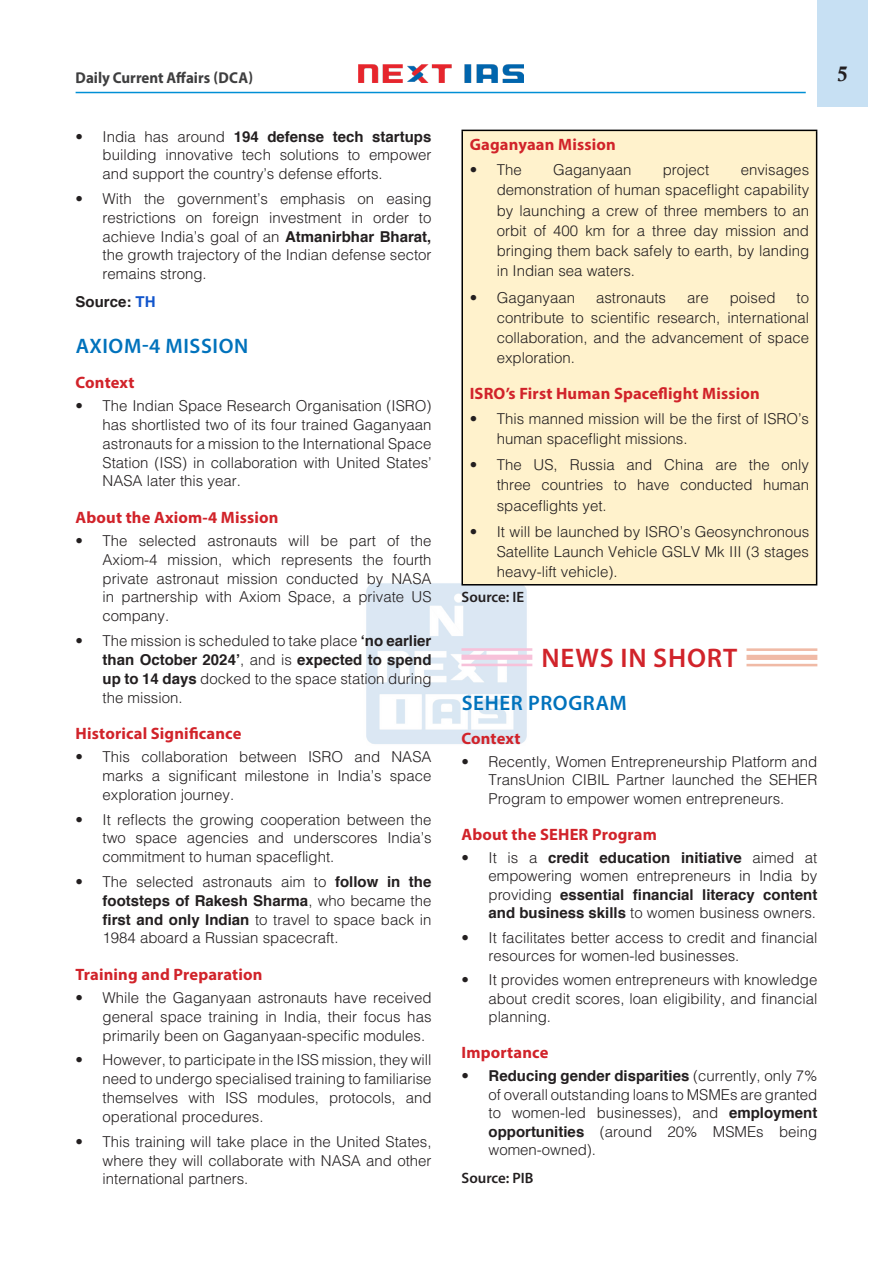
<style>
.page{position:relative;width:893px;height:1263px;background:#fff}
.page>*{position:absolute;margin:0;border:0;box-sizing:border-box;transform-origin:0 0}
.News_In_Short__headi{font:600 27px "Myriad Pro";letter-spacing:.03em;color:#d1232a}
.H-1{font:600 21px "Myriad Pro";letter-spacing:.03em;color:#0072bc}
.t1{font:21px "Calis MT Bol";color:#231f20}
.H-2{font:700 16.5px "Myriad Pro";letter-spacing:.01em;color:#d1232a}
.t2{font:700 15.75px "Myriad Pro";color:#3e3e3f;scale:.95 1}
.t3{font:300 15px/18.8px "Helvetica";color:#231f20;text-align:justify}
.body{font:600 15px "Myriad Pro";color:#231f20}
.body-2{font:700 15px "Helvetica";color:#231f20}
.s1{font-weight:700}
.s2{color:#15c}
</style>
<div class="page">
<div style="left:817px;top:0;width:51px;height:107px;background:#c7e0f3"></div>
<img style="left:358px;top:64px;width:165px;height:19px">
<hr style="left:76px;top:92px;width:730px;height:1px;background:#008fd5">
<img style="left:366px;top:583px;width:166px;height:161px">
<hr style="left:746px;top:648px;width:71px;height:3px;background:#f0baa6">
<div style="left:746px;top:655px;width:71px;height:5px;background:#f0baa6"></div>
<hr style="left:746px;top:664px;width:71px;height:2px;background:#f0baa6">
<hr style="left:461px;top:648px;width:71px;height:3px;background:#f7c1d9">
<div style="left:461px;top:655px;width:71px;height:5px;background:#f7c1d9"></div>
<hr style="left:461px;top:664px;width:71px;height:2px;background:#f7c1d9">
<div style="left:462px;top:130px;width:355px;height:455px;background:#fff2cc"></div>
<hr style="left:461px;top:130px;width:356px;height:1px;background:#000">
<hr style="left:461px;top:131px;width:2px;height:453px;background:#000">
<hr style="left:816px;top:131px;width:1px;height:453px;background:#000">
<hr style="left:461px;top:584px;width:356px;height:1px;background:#000">
<p class="t2" style="left:76px;top:67px;width:188px">Daily Current Affairs (DCA)</p>
<h2 class="t1" style="left:837px;top:62px;width:12px">5</h2>
<p class="t3" style="left:103px;top:126px;width:330px;text-indent:-27px">• India has around <span class="s1">194 defense tech startups </span>building innovative tech solutions to empower and support the country’s defense efforts.</p>
<p class="t3" style="left:103px;top:189px;width:330px;text-indent:-27px">• With the government’s emphasis on easing restrictions on foreign investment in order to achieve India’s goal of an <span class="s1">Atmanirbhar Bharat, </span>the growth trajectory of the Indian defense sector remains strong.</p>
<p class="body-2" style="left:76px;top:290px;width:82px">Source: <span class="s2">TH</span></p>
<p class="H-1" style="left:76px;top:333px;width:174px">AXIOM-4 MISSION</p>
<p class="H-2" style="left:76px;top:372px;width:60px">Context</p>
<p class="t3" style="left:103px;top:396px;width:330px;text-indent:-27px">• The Indian Space Research Organisation (ISRO) has shortlisted two of its four trained Gaganyaan astronauts for a mission to the International Space Station (ISS) in collaboration with United States’ NASA later this year.</p>
<p class="H-2" style="left:76px;top:506px;width:204px">About the Axiom-4 Mission</p>
<p class="t3" style="left:103px;top:531px;width:330px;text-indent:-27px">• The selected astronauts will be part of the Axiom-4 mission, which represents the fourth private astronaut mission conducted by NASA in partnership with Axiom Space, a private US company.</p>
<p class="t3" style="left:103px;top:631px;width:330px;text-indent:-27px">• The mission is scheduled to take place <span class="s1">‘no earlier than October 2024’</span>, and is <span class="s1">expected to spend up to 14 days</span> docked to the space station during the mission.</p>
<p class="H-2" style="left:76px;top:722px;width:167px">Historical Significance</p>
<p class="t3" style="left:103px;top:747px;width:330px;text-indent:-27px">• This collaboration between ISRO and NASA marks a significant milestone in India’s space exploration journey.</p>
<p class="t3" style="left:103px;top:809px;width:330px;text-indent:-27px">• It reflects the growing cooperation between the two space agencies and underscores India’s commitment to human spaceflight.</p>
<p class="t3" style="left:103px;top:872px;width:330px;text-indent:-27px">• The selected astronauts aim to <span class="s1">follow in the footsteps of Rakesh Sharma</span>, who became the <span class="s1">first and only Indian</span> to travel to space back in 1984 aboard a Russian spacecraft.</p>
<p class="H-2" style="left:76px;top:963px;width:188px">Training and Preparation</p>
<p class="t3" style="left:103px;top:988px;width:330px;text-indent:-27px">• While the Gaganyaan astronauts have received general space training in India, their focus has primarily been on Gaganyaan-specific modules.</p>
<p class="t3" style="left:103px;top:1050px;width:330px;text-indent:-27px">• However, to participate in the ISS mission, they will need to undergo specialised training to familiarise themselves with ISS modules, protocols, and operational procedures.</p>
<p class="t3" style="left:103px;top:1131px;width:330px;text-indent:-27px">• This training will take place in the United States, where they will collaborate with NASA and other international partners.</p>
<p class="H-2" style="left:470px;top:134px;width:148px">Gaganyaan Mission</p>
<p class="t3" style="left:470px;top:160px;width:54px">• The</p>
<p class="t3" style="left:553px;top:160px;width:80px">Gaganyaan</p>
<p class="t3" style="left:663px;top:160px;width:48px">project</p>
<p class="t3" style="left:497px;top:159px;width:314px;line-height:20.2px;text-indent:244px">envisages demonstration of human spaceflight capability by launching a crew of three members to an orbit of 400 km for a three day mission and bringing them back safely to earth, by landing in Indian sea waters.</p>
<p class="t3" style="left:470px;top:287px;width:107px">• Gaganyaan</p>
<p class="t3" style="left:596px;top:287px;width:72px">astronauts</p>
<p class="t3" style="left:687px;top:287px;width:23px">are</p>
<p class="t3" style="left:730px;top:287px;width:47px">poised</p>
<p class="t3" style="left:497px;top:287px;width:314px;line-height:20.2px;text-indent:300px">to contribute to scientific research, international collaboration, and the advancement of space exploration.</p>
<p class="H-2" style="left:470px;top:382px;width:291px">ISRO’s First Human Spaceflight Mission</p>
<p class="t3" style="left:497px;top:408px;width:314px;line-height:20.2px;text-indent:-27px">• This manned mission will be the first of ISRO’s human spaceflight missions.</p>
<p class="t3" style="left:497px;top:454px;width:314px;line-height:20.2px;text-indent:-27px">• The US, Russia and China are the only three countries to have conducted human spaceflights yet.</p>
<p class="t3" style="left:497px;top:521px;width:314px;line-height:20.2px;text-indent:-27px">• It will be launched by ISRO’s Geosynchronous Satellite Launch Vehicle GSLV Mk III (3 stages heavy-lift vehicle).</p>
<p class="body" style="left:461px;top:588px;width:64px">Source: IE</p>
<p class="News_In_Short__headi" style="left:541px;top:641px;width:197px">NEWS IN SHORT</p>
<p class="H-1" style="left:462px;top:689px;width:167px">SEHER PROGRAM</p>
<p class="H-2" style="left:461px;top:728px;width:60px">Context</p>
<p class="t3" style="left:488px;top:752px;width:330px;text-indent:-27px">• Recently, Women Entrepreneurship Platform and TransUnion CIBIL Partner launched the SEHER Program to empower women entrepreneurs.</p>
<p class="H-2" style="left:461px;top:823px;width:197px">About the SEHER Program</p>
<p class="t3" style="left:488px;top:848px;width:330px;text-indent:-27px">• It is a <span class="s1">credit education initiative</span> aimed at empowering women entrepreneurs in India by providing <span class="s1">essential financial literacy content and business skills</span> to women business owners.</p>
<p class="t3" style="left:488px;top:927px;width:330px;text-indent:-27px">• It facilitates better access to credit and financial resources for women-led businesses.</p>
<p class="t3" style="left:488px;top:970px;width:330px;text-indent:-27px">• It provides women entrepreneurs with knowledge about credit scores, loan eligibility, and financial planning.</p>
<p class="H-2" style="left:461px;top:1042px;width:88px">Importance</p>
<p class="t3" style="left:488px;top:1066px;width:330px;text-indent:-27px">• <span class="s1">Reducing gender disparities</span> (currently, only 7% of overall outstanding loans to MSMEs are granted to women-led businesses), and <span class="s1">employment opportunities</span> (around 20% MSMEs being women-owned).</p>
<p class="body" style="left:461px;top:1168px;width:74px">Source: PIB</p>
</div>
